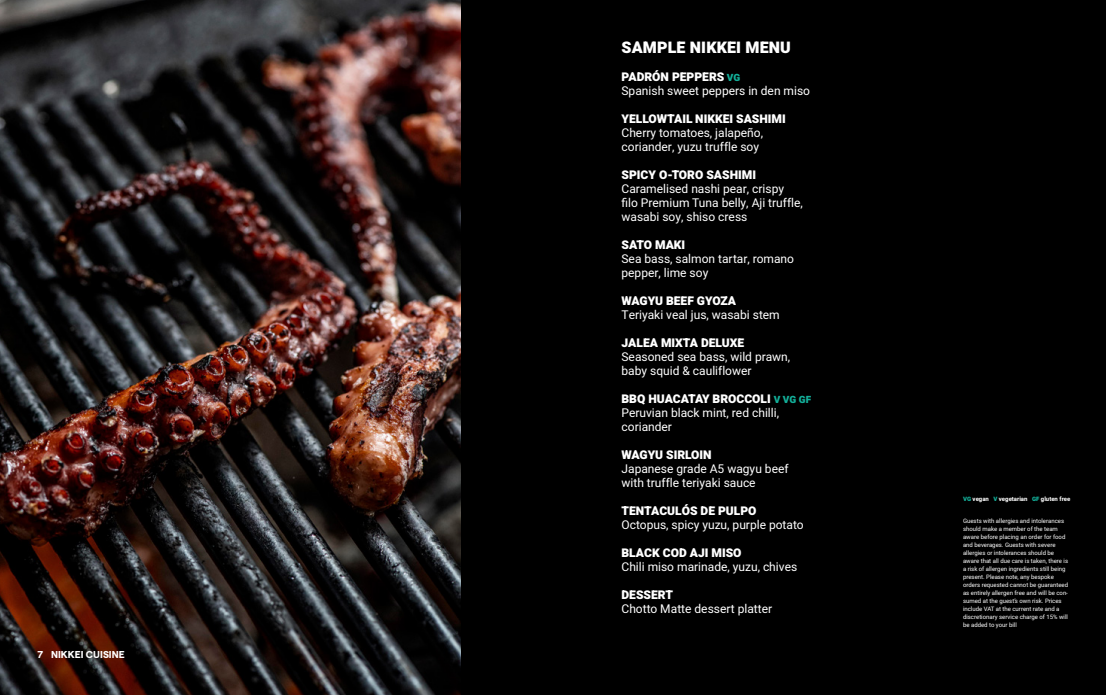
<style>
.page{position:relative;width:1106px;height:695px;background:#fff}
.page>*{position:absolute;margin:0;border:0;box-sizing:border-box;transform-origin:0 0}
.t1{font:900 16px "Heebo";letter-spacing:.01em;color:#fff}
.t2{font:12px/14px "Heebo";color:#fff}
.t3{font:900 12px "Heebo";color:#fff}
.t4{font:700 10px "Matter";color:#fff}
.t5{font:6px/8px "Heebo";color:#fff}
.t6{font:700 6px "Heebo";color:#fff}
.s1{font-weight:900}
.s2{font-weight:900;font-size:10px;color:#13af99}
.s3{font-weight:900;color:#13af99}
</style>
<div class="page">
<img style="left:0;top:0;width:461px;height:694px">
<div style="left:461px;top:0;width:645px;height:694px;background:#000"></div>
<p class="t4" style="left:38px;top:647px;width:89px">7 NIKKEI CUISINE</p>
<h1 class="t1" style="left:621px;top:36px;width:171px">SAMPLE NIKKEI MENU</h1>
<p class="t2" style="left:621px;top:69px;width:190px"><span class="s1">PADRÓN PEPPERS</span> <span class="s2">VG<br></span>Spanish sweet peppers in den miso</p>
<p class="t3" style="left:621px;top:110px;width:166px">YELLOWTAIL NIKKEI SASHIMI</p>
<p class="t2" style="left:621px;top:125px;width:143px">Cherry tomatoes, jalapeño, coriander, yuzu truffle soy</p>
<p class="t3" style="left:621px;top:166px;width:136px">SPICY O-TORO SASHIMI</p>
<p class="t2" style="left:621px;top:181px;width:183px">Caramelised nashi pear, crispy filo Premium Tuna belly, Aji truffle, wasabi soy, shiso cress</p>
<p class="t3" style="left:621px;top:236px;width:65px">SATO MAKI</p>
<p class="t2" style="left:621px;top:251px;width:174px">Sea bass, salmon tartar, romano pepper, lime soy</p>
<p class="t3" style="left:621px;top:292px;width:116px">WAGYU BEEF GYOZA</p>
<p class="t2" style="left:621px;top:308px;width:160px">Teriyaki veal jus, wasabi stem</p>
<p class="t3" style="left:621px;top:334px;width:124px">JALEA MIXTA DELUXE</p>
<p class="t2" style="left:621px;top:350px;width:170px">Seasoned sea bass, wild prawn, baby squid &amp; cauliflower</p>
<p class="t2" style="left:621px;top:392px;width:191px"><span class="s1">BBQ HUACATAY BROCCOLI</span> <span class="s2">V VG GF<br></span>Peruvian black mint, red chilli, coriander</p>
<p class="t3" style="left:621px;top:446px;width:92px">WAGYU SIRLOIN</p>
<p class="t2" style="left:621px;top:461px;width:168px">Japanese grade A5 wagyu beef with truffle teriyaki sauce</p>
<p class="t3" style="left:621px;top:502px;width:137px">TENTACULÓS DE PULPO</p>
<p class="t2" style="left:621px;top:517px;width:184px">Octopus, spicy yuzu, purple potato</p>
<p class="t3" style="left:621px;top:544px;width:121px">BLACK COD AJI MISO</p>
<p class="t2" style="left:621px;top:559px;width:177px">Chili miso marinade, yuzu, chives</p>
<p class="t3" style="left:621px;top:586px;width:53px">DESSERT</p>
<p class="t2" style="left:621px;top:601px;width:152px">Chotto Matte dessert platter</p>
<p class="t6" style="left:963px;top:494px;width:109px"><span class="s3">VG</span> vegan <span class="s3">V</span> vegetarian <span class="s3">GF</span> gluten free</p>
<p class="t5" style="left:963px;top:517px;width:107px">Guests with allergies and intolerances should make a member of the team aware before placing an order for food and beverages. Guests with severe allergies or intolerances should be aware that all due care is taken, there is a risk of allergen ingredients still being present. Please note, any bespoke orders requested cannot be guaranteed as entirely allergen free and will be con&shy;sumed at the guest’s own risk. Prices include VAT at the current rate and a discretionary service charge of 15% will be added to your bill</p>
</div>
